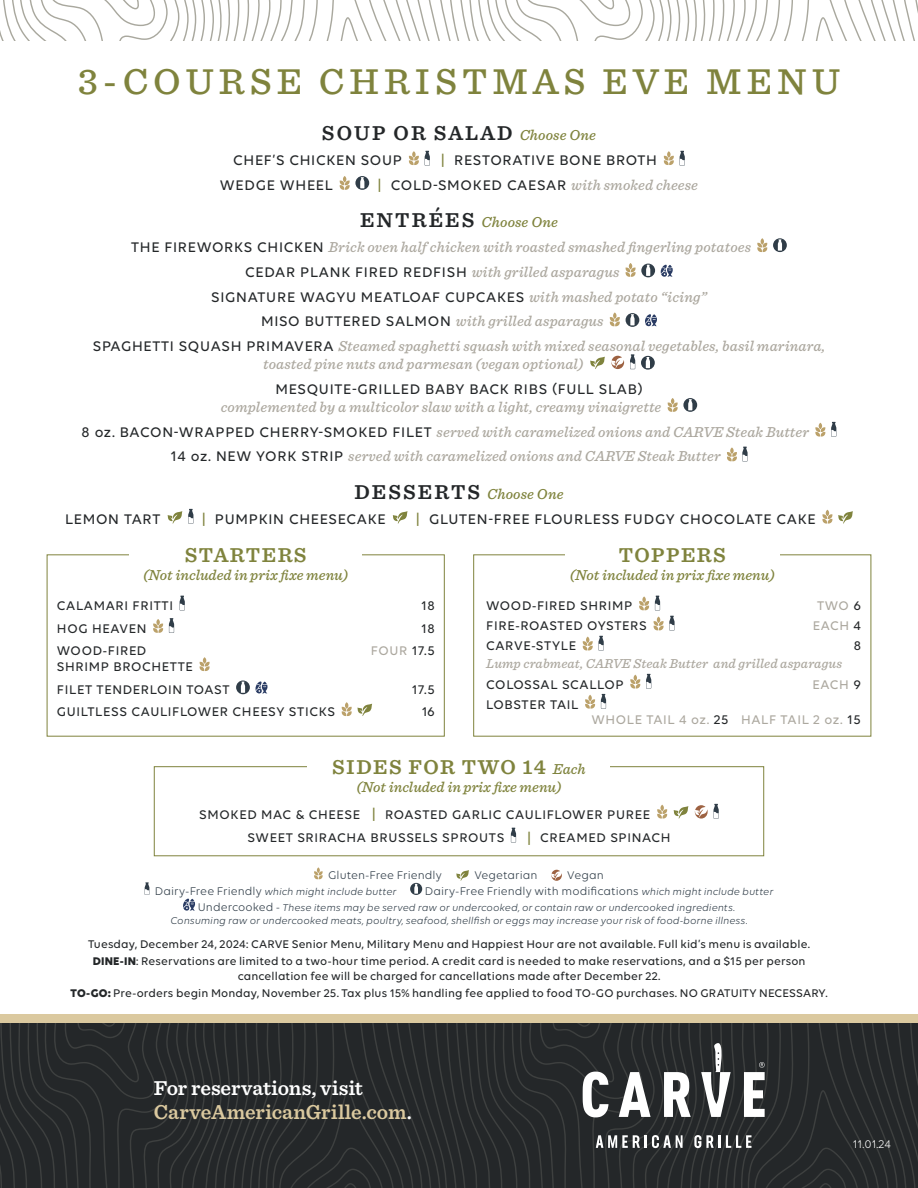
<style>
.page{position:relative;width:918px;height:1188px;background:#fff}
.page>*{position:absolute;margin:0;border:0;box-sizing:border-box;transform-origin:0 0}
.t1{font:500 37.5px "Sentinel";letter-spacing:.135em;color:#7f833d}
.Item_List{font:600 21px/24px "Sentinel";color:#dbc99f}
.t2{font:600 21px "Sentinel";letter-spacing:.07em;color:#7f833d}
.t3{font:600 21px "Sentinel";letter-spacing:.1em;color:#242729}
.t4{font:italic 500 15px/18px "Sentinel";letter-spacing:.01em;color:#aca89f}
.t5{font:500 15px "Volte";letter-spacing:.05em;color:#242729}
.t6{font:italic 500 15px "Sentinel";color:#7f833d}
.t7{font:500 13.5px "Volte";letter-spacing:.05em;color:#242729}
.t8{font:500 13.5px "Volte";letter-spacing:.05em;color:#aca89f}
.t9{font:italic 500 13.5px "Sentinel";letter-spacing:.01em;color:#aca89f}
.Item_List-2{font:500 12px/15px "Volte";letter-spacing:.01em;color:#242729;text-align:center}
.Item_List-3{font:12px "Volte";letter-spacing:.005em;color:#303d48}
.t10{font:12px "Volte";color:#fff}
.Item_List-4{font:italic 10.5px/13.5px "Volte";letter-spacing:.005em;color:#303d48}
.s1{font-weight:500;font-style:italic;font-size:15px;color:#7f833d}
.s2{color:#7f833d}
.s3{font-family:"Sentinel";font-style:italic;color:#aca89f}
.s4{font-weight:600;font-style:normal;font-size:21px;color:#242729}
.s5{font-family:"Volte";font-style:normal;color:#242729}
.s6{color:#242729}
.s7{font-weight:500;font-style:italic;font-size:15px}
.s8{font-size:15px;color:#7f833d}
.s9{font-style:normal;font-size:12px}
.s10{font-style:italic;font-size:10.5px}
.s11{font-weight:700}
.s12{color:#fff}
</style>
<div class="page">
<svg style="left:0;top:0;width:918px;height:41px"></svg>
<svg style="left:408px;top:151px;width:11px;height:14px"></svg>
<svg style="left:425px;top:151px;width:5px;height:15px"></svg>
<svg style="left:663px;top:151px;width:11px;height:14px"></svg>
<svg style="left:680px;top:151px;width:5px;height:15px"></svg>
<svg style="left:339px;top:176px;width:30px;height:14px"></svg>
<svg style="left:757px;top:238px;width:30px;height:15px"></svg>
<svg style="left:625px;top:263px;width:30px;height:14px"></svg>
<svg style="left:661px;top:265px;width:12px;height:12px"></svg>
<svg style="left:609px;top:312px;width:11px;height:15px"></svg>
<svg style="left:626px;top:313px;width:13px;height:14px"></svg>
<svg style="left:645px;top:314px;width:12px;height:12px"></svg>
<svg style="left:590px;top:357px;width:15px;height:12px"></svg>
<svg style="left:611px;top:356px;width:13px;height:13px"></svg>
<svg style="left:630px;top:354px;width:5px;height:15px"></svg>
<svg style="left:641px;top:356px;width:14px;height:14px"></svg>
<svg style="left:667px;top:398px;width:30px;height:14px"></svg>
<svg style="left:815px;top:422px;width:21px;height:15px"></svg>
<svg style="left:727px;top:447px;width:21px;height:15px"></svg>
<svg style="left:168px;top:511px;width:14px;height:13px"></svg>
<svg style="left:188px;top:509px;width:5px;height:15px"></svg>
<svg style="left:393px;top:511px;width:15px;height:13px"></svg>
<svg style="left:822px;top:510px;width:31px;height:14px"></svg>
<svg style="left:180px;top:596px;width:5px;height:14px"></svg>
<svg style="left:153px;top:618px;width:21px;height:15px"></svg>
<svg style="left:199px;top:657px;width:11px;height:14px"></svg>
<svg style="left:236px;top:680px;width:14px;height:14px"></svg>
<svg style="left:256px;top:682px;width:12px;height:12px"></svg>
<svg style="left:341px;top:702px;width:31px;height:14px"></svg>
<svg style="left:639px;top:596px;width:36px;height:35px"></svg>
<svg style="left:582px;top:637px;width:11px;height:14px"></svg>
<svg style="left:599px;top:636px;width:5px;height:15px"></svg>
<svg style="left:630px;top:674px;width:21px;height:15px"></svg>
<svg style="left:585px;top:694px;width:21px;height:15px"></svg>
<div style="left:154px;top:766px;width:610px;height:90px;border:1px solid #7f833d"></div>
<div style="left:308px;top:757px;width:302px;height:42px;background:#fff"></div>
<svg style="left:657px;top:805px;width:11px;height:14px"></svg>
<svg style="left:674px;top:806px;width:14px;height:13px"></svg>
<svg style="left:695px;top:805px;width:13px;height:14px"></svg>
<svg style="left:714px;top:804px;width:5px;height:15px"></svg>
<svg style="left:511px;top:828px;width:5px;height:15px"></svg>
<div style="left:0;top:1014px;width:918px;height:9px;background:#dbc99f"></div>
<svg style="left:0;top:1023px;width:918px;height:165px;background:#2d3031"></svg>
<svg style="left:314px;top:867px;width:9px;height:13px"></svg>
<svg style="left:456px;top:870px;width:13px;height:11px"></svg>
<svg style="left:551px;top:870px;width:11px;height:11px"></svg>
<svg style="left:145px;top:882px;width:4px;height:13px"></svg>
<svg style="left:410px;top:883px;width:12px;height:12px"></svg>
<svg style="left:183px;top:899px;width:12px;height:12px"></svg>
<p class="t1" style="left:78px;top:53px;width:764px">3-COURSE CHRISTMAS EVE MENU</p>
<p class="t3" style="left:322px;top:117px;width:276px">SOUP OR SALAD <span class="s1">Choose One</span></p>
<p class="t5" style="left:233px;top:152px;width:170px">CHEF’S CHICKEN SOUP</p>
<p class="t5" style="left:441px;top:152px;width:218px"><span class="s2">|</span> RESTORATIVE BONE BROTH</p>
<p class="t5" style="left:220px;top:176px;width:114px">WEDGE WHEEL</p>
<p class="t5" style="left:377px;top:176px;width:322px"><span class="s2">|</span> COLD-SMOKED CAESAR <span class="s3">with smoked cheese</span></p>
<p class="t6" style="left:360px;top:211px;width:199px"><span class="s4">ENTRÉES</span> Choose One</p>
<p class="t4" style="left:131px;top:237px;width:621px"><span class="s5">THE FIREWORKS CHICKEN</span> Brick oven half chicken with roasted smashed fingerling potatoes</p>
<p class="t5" style="left:245px;top:263px;width:376px">CEDAR PLANK FIRED REDFISH <span class="s3">with grilled asparagus</span></p>
<p class="t5" style="left:211px;top:288px;width:497px">SIGNATURE WAGYU MEATLOAF CUPCAKES <span class="s3">with mashed potato “icing”</span></p>
<p class="t4" style="left:261px;top:312px;width:344px"><span class="s5">MISO BUTTERED SALMON</span> with grilled asparagus</p>
<p class="t4" style="left:263px;top:336px;width:563px;text-indent:-170px"><span class="s5">SPAGHETTI SQUASH PRIMAVERA</span> Steamed spaghetti squash with mixed seasonal vegetables, basil marinara, toasted pine nuts and parmesan (vegan optional)</p>
<p class="t4" style="left:221px;top:379px;width:442px;text-indent:55px"><span class="s5">MESQUITE-GRILLED BABY BACK RIBS (FULL SLAB) </span>complemented by a multicolor slaw with a light, creamy vinaigrette</p>
<p class="t4" style="left:82px;top:422px;width:729px"><span class="s5">8 oz. BACON-WRAPPED CHERRY-SMOKED FILET</span> served with caramelized onions and CARVE Steak Butter</p>
<p class="t4" style="left:170px;top:447px;width:552px"><span class="s5">14 oz. NEW YORK STRIP</span> served with caramelized onions and CARVE Steak Butter</p>
<p class="t6" style="left:354px;top:482px;width:211px"><span class="s4">DESSERTS</span> Choose One</p>
<p class="t5" style="left:65px;top:510px;width:97px">LEMON TART</p>
<p class="t5" style="left:202px;top:510px;width:185px"><span class="s2">|</span> PUMPKIN CHEESECAKE</p>
<p class="t5" style="left:416px;top:510px;width:401px"><span class="s2">|</span> GLUTEN-FREE FLOURLESS FUDGY CHOCOLATE CAKE</p>
<p class="t2" style="left:185px;top:538px;width:123px">STARTERS</p>
<p class="t6" style="left:143px;top:563px;width:207px">(Not included in prix fixe menu)</p>
<p class="t2" style="left:619px;top:538px;width:109px">TOPPERS</p>
<p class="t6" style="left:570px;top:563px;width:207px">(Not included in prix fixe menu)</p>
<p class="t7" style="left:57px;top:598px;width:118px">CALAMARI FRITTI</p>
<p class="t7" style="left:421px;top:598px;width:15px">18</p>
<p class="t7" style="left:57px;top:621px;width:91px">HOG HEAVEN</p>
<p class="t7" style="left:421px;top:621px;width:15px">18</p>
<p class="t7" style="left:57px;top:643px;width:91px">WOOD-FIRED</p>
<p class="t8" style="left:371px;top:643px;width:66px">FOUR <span class="s6">17.5</span></p>
<p class="t7" style="left:57px;top:659px;width:137px">SHRIMP BROCHETTE</p>
<p class="t7" style="left:57px;top:681px;width:174px">FILET TENDERLOIN TOAST</p>
<p class="t7" style="left:412px;top:681px;width:25px">17.5</p>
<p class="t7" style="left:57px;top:704px;width:279px">GUILTLESS CAULIFLOWER CHEESY STICKS</p>
<p class="t7" style="left:422px;top:704px;width:15px">16</p>
<p class="t7" style="left:486px;top:598px;width:148px">WOOD-FIRED SHRIMP</p>
<p class="t8" style="left:817px;top:598px;width:45px">TWO <span class="s6">6</span></p>
<p class="t7" style="left:486px;top:618px;width:162px">FIRE-ROASTED OYSTERS</p>
<p class="t8" style="left:813px;top:618px;width:50px">EACH <span class="s6">4</span></p>
<p class="t7" style="left:486px;top:638px;width:91px">CARVE-STYLE</p>
<p class="t7" style="left:854px;top:638px;width:9px">8</p>
<p class="t9" style="left:486px;top:654px;width:357px">Lump crabmeat, CARVE Steak Butter and grilled asparagus</p>
<p class="t7" style="left:486px;top:676px;width:139px">COLOSSAL SCALLOP</p>
<p class="t8" style="left:813px;top:676px;width:50px">EACH <span class="s6">9</span></p>
<p class="t7" style="left:486px;top:696px;width:94px">LOBSTER TAIL</p>
<p class="t8" style="left:591px;top:712px;width:271px">WHOLE TAIL 4 oz. <span class="s6">25</span> HALF TAIL 2 oz. <span class="s6">15</span></p>
<p class="t2" style="left:332px;top:750px;width:255px">SIDES FOR TWO 14 <span class="s7">Each</span></p>
<p class="t6" style="left:356px;top:775px;width:207px">(Not included in prix fixe menu)</p>
<p class="t7" style="left:199px;top:806px;width:452px">SMOKED MAC &amp; CHEESE <span class="s8">|</span> ROASTED GARLIC CAULIFLOWER PUREE</p>
<p class="t7" style="left:247px;top:830px;width:258px">SWEET SRIRACHA BRUSSELS SPROUTS</p>
<p class="t7" style="left:527px;top:830px;width:145px"><span class="s8">|</span> CREAMED SPINACH</p>
<p class="Item_List-3" style="left:328px;top:869px;width:115px">Gluten-Free Friendly</p>
<p class="Item_List-3" style="left:474px;top:869px;width:65px">Vegetarian</p>
<p class="Item_List-3" style="left:567px;top:869px;width:38px">Vegan</p>
<p class="Item_List-4" style="left:155px;top:885px;width:243px"><span class="s9">Dairy-Free Friendly</span> which might include butter</p>
<p class="Item_List-3" style="left:425px;top:884px;width:350px">Dairy-Free Friendly with modifications <span class="s10">which might include butter</span></p>
<p class="Item_List-4" style="left:171px;top:900px;width:578px;text-indent:27px"><span class="s9">Undercooked -</span> These items may be served raw or undercooked, or contain raw or undercooked ingredients.<br>Consuming raw or undercooked meats, poultry, seafood, shellfish or eggs may increase your risk of food-borne illness.</p>
<p class="Item_List-2" style="left:88px;top:936px;width:723px">Tuesday, December 24, 2024: CARVE Senior Menu, Military Menu and Happiest Hour are not available. Full kid’s menu is available.</p>
<p class="Item_List-2" style="left:93px;top:953px;width:714px"><span class="s11">DINE-IN</span>: Reservations are limited to a two-hour time period. A credit card is needed to make reservations, and a $15 per person cancellation fee will be charged for cancellations made after December 22.</p>
<p class="Item_List-2" style="left:71px;top:985px;width:759px"><span class="s11">TO-GO:</span> Pre-orders begin Monday, November 25. Tax plus 15% handling fee applied to food TO-GO purchases. NO GRATUITY NECESSARY.</p>
<p class="Item_List" style="left:154px;top:1074px;width:260px"><span class="s12">For reservations, visit<br></span>CarveAmericanGrille.com<span class="s12">.</span></p>
<p class="t10" style="left:853px;top:1137px;width:40px">11.01.24</p>
</div>
